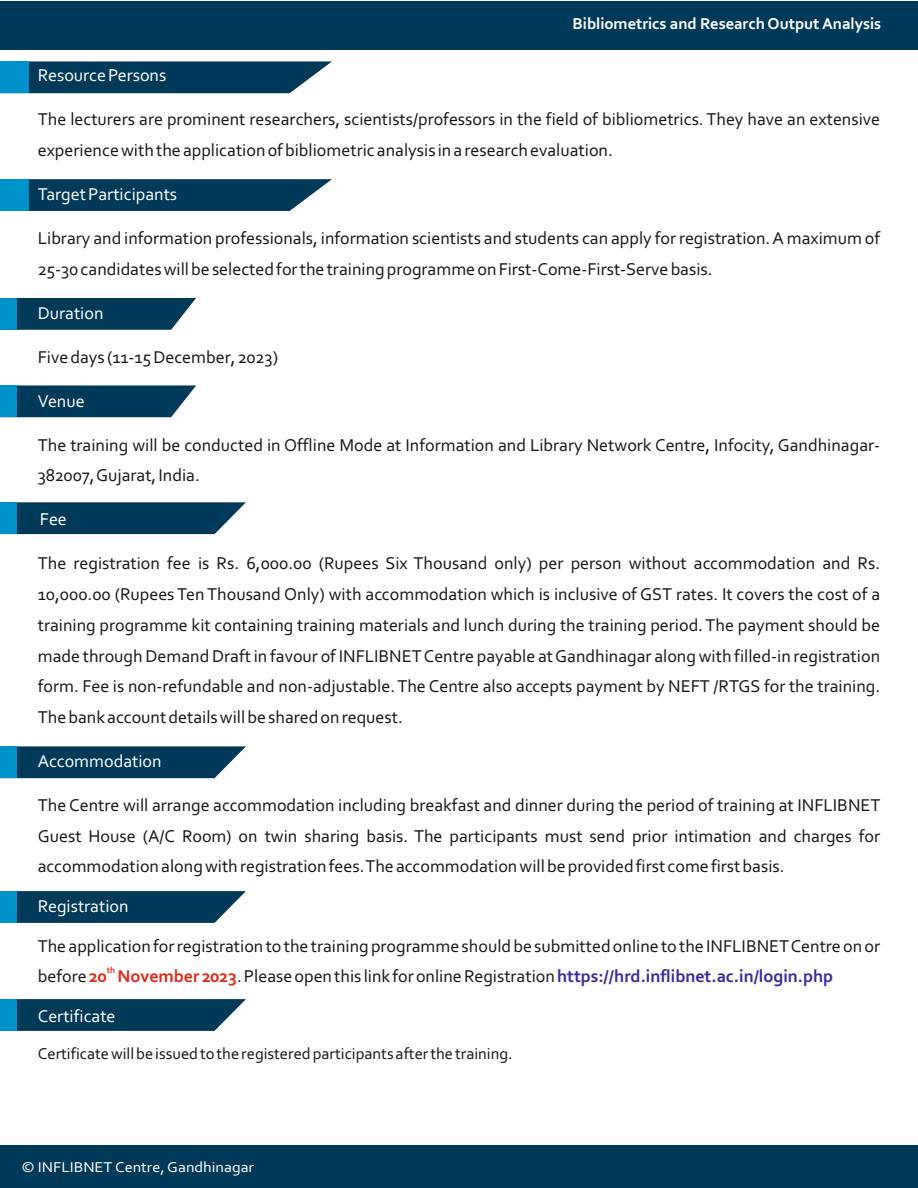
<style>
.page{position:relative;width:918px;height:1188px;background:#fff}
.page>*{position:absolute;margin:0;border:0;box-sizing:border-box;transform-origin:0 0}
.t1{font:18px/30.8px "Corbel";color:#151616}
.t2{font:18px "Corbel";color:#fff}
.t3{font:16.5px "Corbel";color:#151616}
.t4{font:700 16.5px "Corbel";color:#fff}
.t5{font:15px "Corbel";color:#fff;scale:1.08 1}
.t6{font:700 9px "Corbel";color:#dd2b1c}
.s1{font-weight:700;color:#dd2b1c}
.s2{font-weight:700;color:#3c2b99}
</style>
<div class="page">
<div style="left:0;top:1px;width:918px;height:48px;background:#003a58"></div>
<div style="left:0;top:1145px;width:918px;height:43px;background:#003a58"></div>
<svg style="left:29px;top:61px;width:303px;height:32px;background:#154a65"></svg>
<svg style="left:29px;top:179px;width:303px;height:32px;background:#134864"></svg>
<svg style="left:17px;top:298px;width:179px;height:32px;background:#134864"></svg>
<svg style="left:17px;top:385px;width:179px;height:32px;background:#144a65"></svg>
<svg style="left:17px;top:502px;width:229px;height:32px;background:#134964"></svg>
<svg style="left:17px;top:746px;width:229px;height:32px;background:#144965"></svg>
<svg style="left:17px;top:891px;width:229px;height:32px;background:#134864"></svg>
<svg style="left:17px;top:999px;width:229px;height:32px;background:#134864"></svg>
<div style="left:0;top:61px;width:29px;height:32px;background:#0093cb"></div>
<div style="left:0;top:179px;width:29px;height:32px;background:#0093cb"></div>
<div style="left:0;top:298px;width:17px;height:32px;background:#0093cb"></div>
<div style="left:0;top:385px;width:17px;height:32px;background:#0093cb"></div>
<div style="left:0;top:502px;width:17px;height:32px;background:#0093cb"></div>
<div style="left:0;top:746px;width:17px;height:32px;background:#0093cb"></div>
<div style="left:0;top:891px;width:17px;height:32px;background:#0093cb"></div>
<div style="left:0;top:999px;width:17px;height:32px;background:#0093cb"></div>
<p class="t4" style="left:573px;top:17px;width:310px">Bibliometrics and Research Output Analysis</p>
<p class="t2" style="left:38px;top:68px;width:130px">Resource Persons</p>
<p class="t1" style="left:38px;top:106px;width:844px">The lecturers are prominent researchers, scientists/professors in the field of bibliometrics. They have an extensive experience with the application of bibliometric analysis in a research evaluation.</p>
<p class="t2" style="left:38px;top:187px;width:141px">Target Participants</p>
<p class="t1" style="left:38px;top:224px;width:844px">Library and information professionals, information scientists and students can apply for registration. A maximum of<br>25-30 candidates will be selected for the training programme on First-Come-First-Serve basis.</p>
<p class="t2" style="left:38px;top:305px;width:67px">Duration</p>
<p class="t1" style="left:38px;top:343px;width:242px">Five days (11-15 December, 2023)</p>
<p class="t2" style="left:38px;top:393px;width:48px">Venue</p>
<p class="t1" style="left:38px;top:431px;width:844px">The training will be conducted in Offline Mode at Information and Library Network Centre, Infocity, Gandhinagar-<br>382007, Gujarat, India.</p>
<p class="t2" style="left:40px;top:512px;width:29px">Fee</p>
<p class="t1" style="left:38px;top:549px;width:844px;text-align:justify">The registration fee is Rs. 6,000.00 (Rupees Six Thousand only) per person without accommodation and Rs.<br>10,000.00 (Rupees Ten Thousand Only) with accommodation which is inclusive of GST rates. It covers the cost of a training programme kit containing training materials and lunch during the training period. The payment should be made through Demand Draft in favour of INFLIBNET Centre payable at Gandhinagar along with filled-in registration form. Fee is non-refundable and non-adjustable. The Centre also accepts payment by NEFT /RTGS for the training.<br>The bank account details will be shared on request.</p>
<p class="t2" style="left:38px;top:754px;width:125px">Accommodation</p>
<p class="t1" style="left:38px;top:791px;width:844px;text-align:justify">The Centre will arrange accommodation including breakfast and dinner during the period of training at INFLIBNET Guest House (A/C Room) on twin sharing basis. The participants must send prior intimation and charges for accommodation along with registration fees. The accommodation will be provided first come first basis.</p>
<p class="t2" style="left:38px;top:899px;width:92px">Registration</p>
<p class="t1" style="left:38px;top:932px;width:844px">The application for registration to the training programme should be submitted online to the INFLIBNET Centre on or before <span class="s1">20 November 2023</span>. Please open this link for online Registration <span class="s2">https://hrd.inflibnet.ac.in/login.php</span></p>
<p class="t6" style="left:107px;top:967px;width:10px">th</p>
<p class="t2" style="left:38px;top:1008px;width:79px">Certificate</p>
<p class="t3" style="left:38px;top:1047px;width:476px">Certificate will be issued to the registered participants after the training.</p>
<p class="t5" style="left:21px;top:1161px;width:217px">© INFLIBNET Centre, Gandhinagar</p>
</div>
